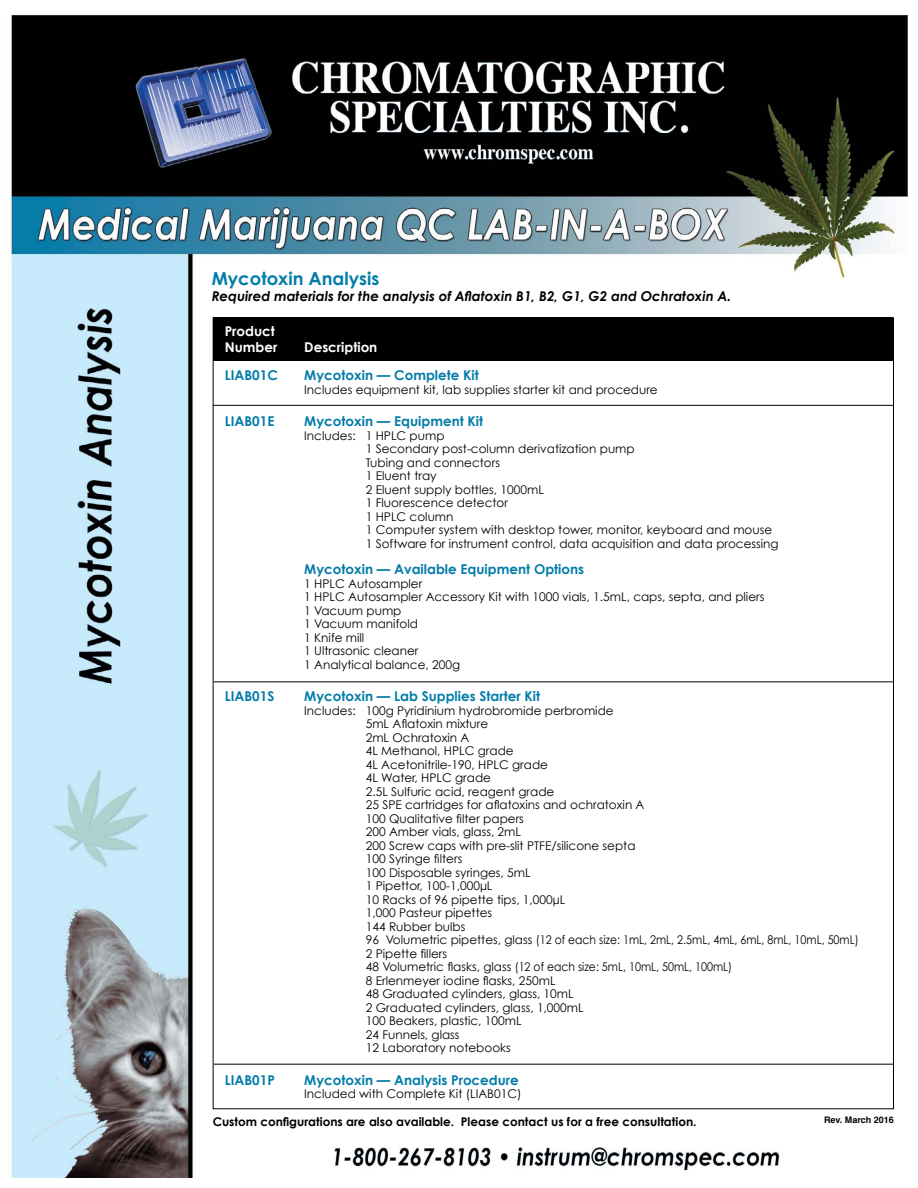
<style>
.page{position:relative;width:918px;height:1188px;background:#fff}
.page>*{position:absolute;margin:0;border:0;box-sizing:border-box;transform-origin:0 0}
.t1{font:700 18px "Century Gothic";color:#047ca9}
.t2{font:700 13.5px "Century Gothic";color:#047ca9}
.t3{font:italic 700 13.5px "Century Gothic";color:#000}
.t4{font:700 13.5px "Century Gothic";color:#fff}
.t5{font:12px "Century Gothic";color:#000}
.t6{font:700 12px "Century Gothic";color:#000}
.t7{font:700 9px "Helvetica";color:#000}
.s1{font-style:italic}
</style>
<div class="page">
<img style="left:5px;top:14px;width:904px;height:1163px">
<div style="left:213px;top:318px;width:680px;height:43px;background:#000"></div>
<svg style="left:209px;top:264px;width:174px;height:41px"></svg>
<hr style="left:213px;top:405px;width:680px;height:1px;background:#000">
<hr style="left:214px;top:681px;width:679px;height:1px;background:#000">
<hr style="left:214px;top:1064px;width:679px;height:1px;background:#000">
<p class="t1" style="left:212px;top:267px;width:169px">Mycotoxin Analysis</p>
<p class="t3" style="left:212px;top:287px;width:521px">Required materials for the analysis of Aflatoxin B1, B2, G1, G2 and Ochratoxin A.</p>
<p class="t4" style="left:225px;top:323px;width:52px">Product</p>
<p class="t4" style="left:225px;top:339px;width:54px">Number</p>
<p class="t4" style="left:304px;top:339px;width:75px">Description</p>
<p class="t2" style="left:225px;top:367px;width:55px">LIAB01C</p>
<p class="t2" style="left:304px;top:367px;width:176px">Mycotoxin — Complete Kit</p>
<p class="t5" style="left:304px;top:382px;width:355px">Includes equipment kit, lab supplies starter kit and procedure</p>
<p class="t2" style="left:225px;top:413px;width:51px">LIAB01E</p>
<p class="t2" style="left:304px;top:413px;width:181px">Mycotoxin — Equipment Kit</p>
<p class="t5" style="left:304px;top:428px;width:142px">Includes: 1 HPLC pump</p>
<p class="t5" style="left:366px;top:442px;width:270px">1 Secondary post-column derivatization pump</p>
<p class="t5" style="left:366px;top:455px;width:136px">Tubing and connectors</p>
<p class="t5" style="left:366px;top:469px;width:72px">1 Eluent tray</p>
<p class="t5" style="left:366px;top:482px;width:180px">2 Eluent supply bottles, 1000mL</p>
<p class="t5" style="left:366px;top:496px;width:144px">1 Fluorescence detector</p>
<p class="t5" style="left:366px;top:509px;width:89px">1 HPLC column</p>
<p class="t5" style="left:366px;top:523px;width:408px">1 Computer system with desktop tower, monitor, keyboard and mouse</p>
<p class="t5" style="left:366px;top:536px;width:414px">1 Software for instrument control, data acquisition and data processing</p>
<p class="t2" style="left:304px;top:561px;width:281px">Mycotoxin <span class="s1">—</span> Available Equipment Options</p>
<p class="t5" style="left:304px;top:576px;width:120px">1 HPLC Autosampler</p>
<p class="t5" style="left:304px;top:590px;width:462px">1 HPLC Autosampler Accessory Kit with 1000 vials, 1.5mL, caps, septa, and pliers</p>
<p class="t5" style="left:304px;top:603px;width:99px">1 Vacuum pump</p>
<p class="t5" style="left:304px;top:617px;width:115px">1 Vacuum manifold</p>
<p class="t5" style="left:304px;top:630px;width:62px">1 Knife mill</p>
<p class="t5" style="left:304px;top:644px;width:116px">1 Ultrasonic cleaner</p>
<p class="t5" style="left:304px;top:657px;width:157px">1 Analytical balance, 200g</p>
<p class="t2" style="left:225px;top:688px;width:51px">LIAB01S</p>
<p class="t2" style="left:304px;top:688px;width:237px">Mycotoxin <span class="s1">—</span> Lab Supplies Starter Kit</p>
<p class="t5" style="left:304px;top:703px;width:311px">Includes: 100g Pyridinium hydrobromide perbromide</p>
<p class="t5" style="left:366px;top:717px;width:124px">5mL Aflatoxin mixture</p>
<p class="t5" style="left:366px;top:730px;width:105px">2mL Ochratoxin A</p>
<p class="t5" style="left:366px;top:744px;width:149px">4L Methanol, HPLC grade</p>
<p class="t5" style="left:366px;top:757px;width:184px">4L Acetonitrile-190, HPLC grade</p>
<p class="t5" style="left:366px;top:771px;width:127px">4L Water, HPLC grade</p>
<p class="t5" style="left:366px;top:784px;width:190px">2.5L Sulfuric acid, reagent grade</p>
<p class="t5" style="left:366px;top:798px;width:280px">25 SPE cartridges for aflatoxins and ochratoxin A</p>
<p class="t5" style="left:366px;top:811px;width:160px">100 Qualitative filter papers</p>
<p class="t5" style="left:366px;top:825px;width:157px">200 Amber vials, glass, 2mL</p>
<p class="t5" style="left:366px;top:838px;width:271px">200 Screw caps with pre-slit PTFE/silicone septa</p>
<p class="t5" style="left:366px;top:852px;width:98px">100 Syringe filters</p>
<p class="t5" style="left:366px;top:865px;width:166px">100 Disposable syringes, 5mL</p>
<p class="t5" style="left:366px;top:879px;width:128px">1 Pipettor, 100-1,000µL</p>
<p class="t5" style="left:366px;top:892px;width:201px">10 Racks of 96 pipette tips, 1,000µL</p>
<p class="t5" style="left:366px;top:906px;width:128px">1,000 Pasteur pipettes</p>
<p class="t5" style="left:366px;top:919px;width:101px">144 Rubber bulbs</p>
<p class="t5" style="left:366px;top:933px;width:494px">96 Volumetric pipettes, glass (12 of each size: 1mL, 2mL, 2.5mL, 4mL, 6mL, 8mL, 10mL, 50mL)</p>
<p class="t5" style="left:366px;top:946px;width:83px">2 Pipette fillers</p>
<p class="t5" style="left:366px;top:960px;width:368px">48 Volumetric flasks, glass (12 of each size: 5mL, 10mL, 50mL, 100mL)</p>
<p class="t5" style="left:366px;top:973px;width:191px">8 Erlenmeyer iodine flasks, 250mL</p>
<p class="t5" style="left:366px;top:987px;width:209px">48 Graduated cylinders, glass, 10mL</p>
<p class="t5" style="left:366px;top:1000px;width:219px">2 Graduated cylinders, glass, 1,000mL</p>
<p class="t5" style="left:366px;top:1014px;width:157px">100 Beakers, plastic, 100mL</p>
<p class="t5" style="left:366px;top:1027px;width:95px">24 Funnels, glass</p>
<p class="t5" style="left:366px;top:1041px;width:147px">12 Laboratory notebooks</p>
<p class="t2" style="left:225px;top:1071px;width:52px">LIAB01P</p>
<p class="t2" style="left:304px;top:1071px;width:216px">Mycotoxin <span class="s1">—</span> Analysis Procedure</p>
<p class="t5" style="left:304px;top:1087px;width:219px">Included with Complete Kit (LIAB01C)</p>
<p class="t6" style="left:213px;top:1114px;width:485px">Custom configurations are also available. Please contact us for a free consultation.</p>
<p class="t7" style="left:824px;top:1113px;width:71px">Rev. March 2016</p>
</div>
